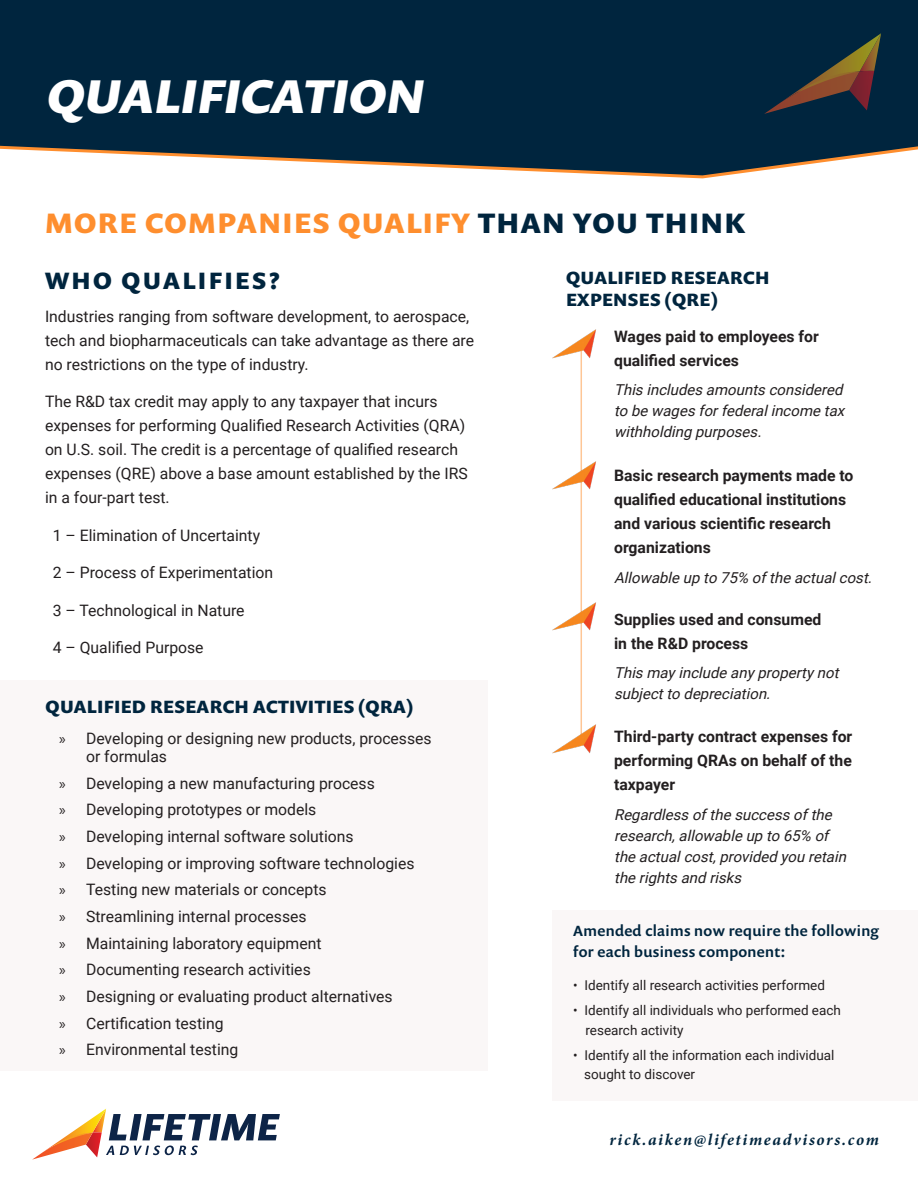
<style>
.page{position:relative;width:918px;height:1188px;background:#fff}
.page>*{position:absolute;margin:0;border:0;box-sizing:border-box;transform-origin:0 0}
.Page_Header{font:italic 700 48px "Prenton RP Pro";color:#fff}
.Sub_Page_Header{font:700 28.5px "Prenton RP Pro";letter-spacing:.05em;color:#fe8e2e}
.Section_Header{font:700 24px "Prenton RP Pro";letter-spacing:.1em;color:#00253e}
.Quiz_Header{font:700 18px/21.6px "Prenton RP Pro";letter-spacing:.02em;color:#00253e}
.t1{font:italic 700 16.5px "Minion Pro";letter-spacing:.1em;color:#00253e}
.Body_Copy{font:15.75px/24px "Roboto";color:#231f20}
.Paragraph_Style_1{font:700 15.75px/24px "Roboto";color:#231f20}
.Body_Copy-2{font:italic 15px/21px "Roboto";color:#231f20}
.Quiz_Header-2{font:500 15px/21.6px "Prenton RP Pro";letter-spacing:.02em;color:#00253e}
.Body_Copy-3{font:13.5px/19.5px "Roboto";color:#231f20}
.s1{color:#00253e}
.s2{font-family:"Myriad Pro"}
</style>
<div class="page">
<svg style="left:32px;top:1109px;width:248px;height:51px"></svg>
<div style="left:0;top:0;width:918px;height:144px;background:#00253e"></div>
<svg style="left:0;top:144px;width:918px;height:35px"></svg>
<svg style="left:764px;top:33px;width:121px;height:81px;background:#293238"></svg>
<hr style="left:581px;top:344px;width:1px;height:399px;background:#fe8e2e">
<div style="left:0;top:680px;width:487px;height:391px;background:#faf7f7"></div>
<div style="left:553px;top:910px;width:365px;height:191px;background:#faf7f7"></div>
<img style="left:553px;top:330px;width:43px;height:28px">
<img style="left:553px;top:462px;width:43px;height:28px">
<img style="left:553px;top:602px;width:43px;height:29px">
<img style="left:553px;top:725px;width:43px;height:28px">
<p class="Page_Header" style="left:45px;top:64px;width:389px">QUALIFICATION</p>
<p class="Sub_Page_Header" style="left:45px;top:204px;width:702px">MORE COMPANIES QUALIFY <span class="s1">THAN YOU THINK</span></p>
<p class="Section_Header" style="left:45px;top:264px;width:237px">WHO QUALIFIES?</p>
<p class="Body_Copy" style="left:45px;top:304px;width:431px">Industries ranging from software development, to aerospace, tech and biopharmaceuticals can take advantage as there are no restrictions on the type of industry.</p>
<p class="Body_Copy" style="left:45px;top:389px;width:424px">The R&amp;D tax credit may apply to any taxpayer that incurs expenses for performing Qualified Research Activities (QRA) on U.S. soil. The credit is a percentage of qualified research expenses (QRE) above a base amount established by the IRS in a four-part test.</p>
<p class="Body_Copy" style="left:53px;top:523px;width:209px">1 – Elimination of Uncertainty</p>
<p class="Body_Copy" style="left:53px;top:560px;width:222px">2 – Process of Experimentation</p>
<p class="Body_Copy" style="left:53px;top:598px;width:193px">3 – Technological in Nature</p>
<p class="Body_Copy" style="left:53px;top:635px;width:152px">4 – Qualified Purpose</p>
<p class="Quiz_Header" style="left:566px;top:267px;width:205px">QUALIFIED RESEARCH<br>EXPENSES (QRE)</p>
<p class="Paragraph_Style_1" style="left:614px;top:324px;width:206px">Wages paid to employees for qualified services</p>
<p class="Body_Copy-2" style="left:614px;top:379px;width:236px;text-align:justify">Thisincludesamountsconsidered to be wagesforfederalincome tax withholding purposes.</p>
<p class="Paragraph_Style_1" style="left:614px;top:463px;width:241px">Basic research payments made to qualified educational institutions and various scientific research organizations</p>
<p class="Body_Copy-2" style="left:614px;top:566px;width:263px">Allowable up to 75% ofthe actualcost.</p>
<p class="Paragraph_Style_1" style="left:614px;top:607px;width:209px">Supplies used and consumed in the R&amp;D process</p>
<p class="Body_Copy-2" style="left:614px;top:662px;width:230px">Thismayinclude anypropertynot subjectto depreciation.</p>
<p class="Paragraph_Style_1" style="left:614px;top:724px;width:240px;text-align:justify">Third-party contract expenses for performing QRAs on behalf of the taxpayer</p>
<p class="Body_Copy-2" style="left:614px;top:804px;width:238px">Regardlessofthe successofthe research,allowable up to 65% of the actualcost,provided you retain the rightsand risks</p>
<p class="Quiz_Header" style="left:46px;top:695px;width:370px">QUALIFIED RESEARCH ACTIVITIES (QRA)</p>
<p class="Body_Copy" style="left:86px;top:729px;width:347px;line-height:18px;text-indent:-27px"><span class="s2">»</span> Developing or designing new products, processes or formulas</p>
<p class="Body_Copy" style="left:59px;top:771px;width:317px"><span class="s2">»</span> Developing a new manufacturing process</p>
<p class="Body_Copy" style="left:59px;top:797px;width:259px"><span class="s2">»</span> Developing prototypes or models</p>
<p class="Body_Copy" style="left:59px;top:824px;width:296px"><span class="s2">»</span> Developing internal software solutions</p>
<p class="Body_Copy" style="left:59px;top:851px;width:357px"><span class="s2">»</span> Developing or improving software technologies</p>
<p class="Body_Copy" style="left:59px;top:877px;width:269px"><span class="s2">»</span> Testing new materials or concepts</p>
<p class="Body_Copy" style="left:59px;top:904px;width:249px"><span class="s2">»</span> Streamlining internal processes</p>
<p class="Body_Copy" style="left:59px;top:930px;width:264px"><span class="s2">»</span> Maintaining laboratory equipment</p>
<p class="Body_Copy" style="left:59px;top:957px;width:253px"><span class="s2">»</span> Documenting research activities</p>
<p class="Body_Copy" style="left:59px;top:984px;width:335px"><span class="s2">»</span> Designing or evaluating product alternatives</p>
<p class="Body_Copy" style="left:59px;top:1010px;width:166px"><span class="s2">»</span> Certification testing</p>
<p class="Body_Copy" style="left:59px;top:1037px;width:181px"><span class="s2">»</span> Environmental testing</p>
<p class="Quiz_Header-2" style="left:573px;top:919px;width:307px">Amended claims now require the following for each business component:</p>
<p class="Body_Copy-3" style="left:573px;top:975px;width:253px">• Identify all research activities performed</p>
<p class="Body_Copy-3" style="left:585px;top:1000px;width:257px;text-indent:-12px">• Identify all individuals who performed each research activity</p>
<p class="Body_Copy-3" style="left:584px;top:1045px;width:252px;text-indent:-11px">• Identify all the information each individual sought to discover</p>
<p class="t1" style="left:610px;top:1128px;width:271px">rick.aiken@lifetimeadvisors.com</p>
</div>
